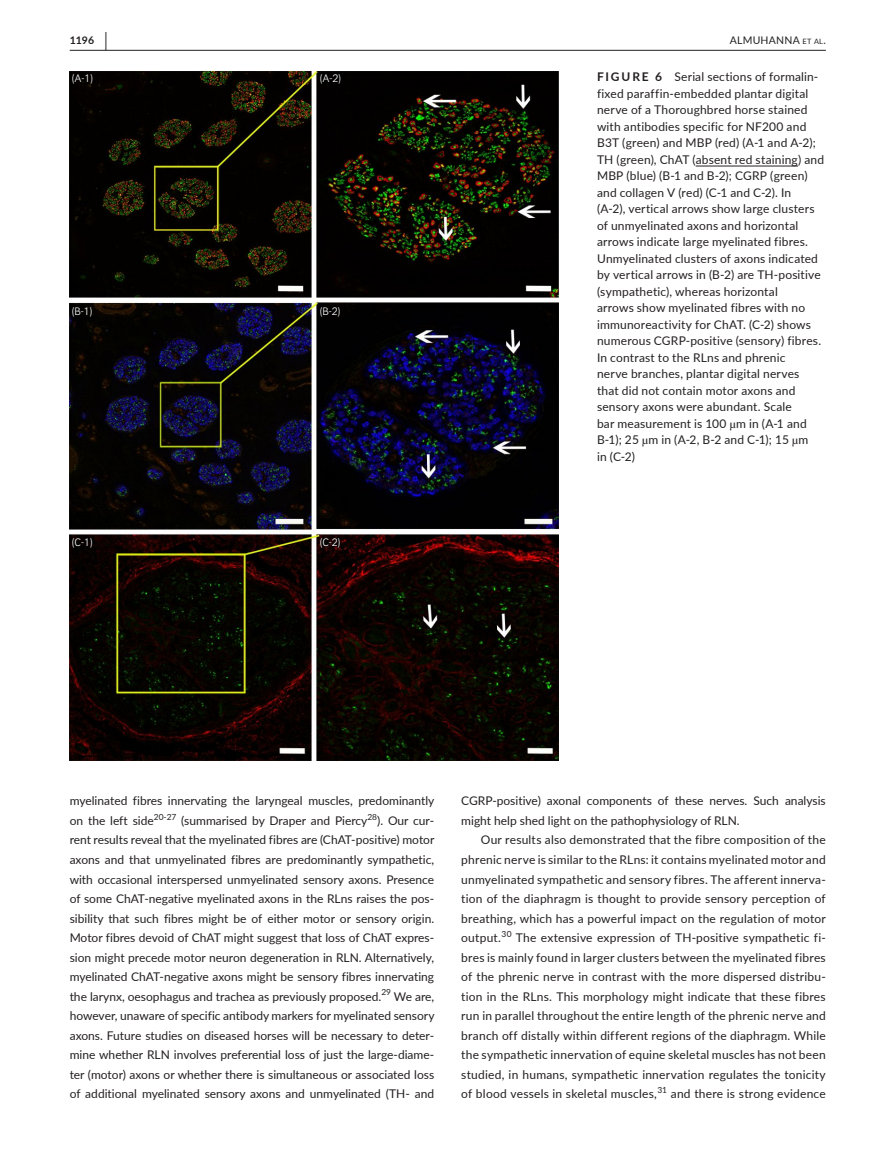
<style>
.page{position:relative;width:893px;height:1174px;background:#fff}
.page>*{position:absolute;margin:0;border:0;box-sizing:border-box;transform-origin:0 0}
.t1{font:12px/19.5px "Lato";letter-spacing:.015em;color:#231f20;text-align:justify}
.t2{font:300 11.25px "Congress Sans";color:#fff}
.t3{font:10.5px "Lato";letter-spacing:.02em;color:#231f20}
.t4{font:700 10.5px "Lato";color:#231f20}
.s1{font-size:19.5px}
.s2{font-size:7.35px}
.s3{font-weight:700}
.s4{font-family:"STIX"}
</style>
<div class="page">
<hr style="left:70px;top:50px;width:756px;height:1px;background:#231f20">
<hr style="left:696px;top:166px;width:102px;height:1px;background:#231f20">
<img style="left:70px;top:72px;width:489px;height:688px">
<p class="t4" style="left:70px;top:33px;width:39px">1196 <span class="s1">|</span></p>
<p class="t3" style="left:730px;top:33px;width:97px">ALMUHANNA <span class="s2">et al</span>.</p>
<p class="t2" style="left:72px;top:72px;width:23px">(A-1)</p>
<p class="t2" style="left:319px;top:72px;width:23px">(A-2)</p>
<p class="t2" style="left:72px;top:305px;width:23px">(B-1)</p>
<p class="t2" style="left:319px;top:305px;width:23px">(B-2)</p>
<p class="t2" style="left:72px;top:536px;width:23px">(C-1)</p>
<p class="t2" style="left:319px;top:536px;width:23px">(C-2)</p>
<p class="t1" style="left:597px;top:68px;width:229px;line-height:16.5px;text-align:left"><span class="s3">FIGURE 6</span> Serial sections of formalin&shy;fixed paraffin-embedded plantar digital nerve of a Thoroughbred horse stained with antibodies specific for NF200 and B3T (green) and MBP (red) (A-1 and A-2); TH (green), ChAT (absent red staining) and MBP (blue) (B-1 and B-2); CGRP (green) and collagen V (red) (C-1 and C-2). In<br>(A-2), vertical arrows show large clusters of unmyelinated axons and horizontal arrows indicate large myelinated fibres.<br>Unmyelinated clusters of axons indicated by vertical arrows in (B-2) are TH-positive (sympathetic), whereas horizontal<br>arrows show myelinated fibres with no immunoreactivity for ChAT. (C-2) shows numerous CGRP-positive (sensory) fibres.<br>In contrast to the RLns and phrenic<br>nerve branches, plantar digital nerves that did not contain motor axons and sensory axons were abundant. Scale<br>bar measurement is 100 <span class="s4">µ</span>m in (A-1 and B-1); 25 <span class="s4">µ</span>m in (A-2, B-2 and C-1); 15 <span class="s4">µ</span>m</p>
<p class="t1" style="left:70px;top:791px;width:366px">myelinated fibres innervating the laryngeal muscles, predominantly on the left side<sup>20-27</sup> (summarised by Draper and Piercy<sup>28</sup>). Our cur&shy;rent results reveal that the myelinated fibres are (ChAT-positive) motor axons and that unmyelinated fibres are predominantly sympathetic, with occasional interspersed unmyelinated sensory axons. Presence of some ChAT-negative myelinated axons in the RLns raises the pos&shy;sibility that such fibres might be of either motor or sensory origin.<br>Motor fibres devoid of ChAT might suggest that loss of ChAT expres&shy;sion might precede motor neuron degeneration in RLN. Alternatively, myelinated ChAT-negative axons might be sensory fibres innervating the larynx, oesophagus and trachea as previously proposed.<sup>29</sup> We are, however, unaware of specific antibody markers for myelinated sensory axons. Future studies on diseased horses will be necessary to deter&shy;mine whether RLN involves preferential loss of just the large-diame&shy;ter (motor) axons or whether there is simultaneous or associated loss of additional myelinated sensory axons and unmyelinated (TH- and</p>
<p class="t1" style="left:461px;top:791px;width:366px">CGRP-positive) axonal components of these nerves. Such analysis might help shed light on the pathophysiology of RLN.</p>
<p class="t1" style="left:461px;top:830px;width:366px;text-indent:20px">Our results also demonstrated that the fibre composition of the phrenic nerve is similar to the RLns: it contains myelinated motor and unmyelinated sympathetic and sensory fibres. The afferent innerva&shy;tion of the diaphragm is thought to provide sensory perception of breathing, which has a powerful impact on the regulation of motor output.<sup>30</sup> The extensive expression of TH-positive sympathetic fi&shy;bres is mainly found in larger clusters between the myelinated fibres of the phrenic nerve in contrast with the more dispersed distribu&shy;tion in the RLns. This morphology might indicate that these fibres run in parallel throughout the entire length of the phrenic nerve and branch off distally within different regions of the diaphragm. While the sympathetic innervation of equine skeletal muscles has not been studied, in humans, sympathetic innervation regulates the tonicity of blood vessels in skeletal muscles,<sup>31</sup> and there is strong evidence</p>
</div>
